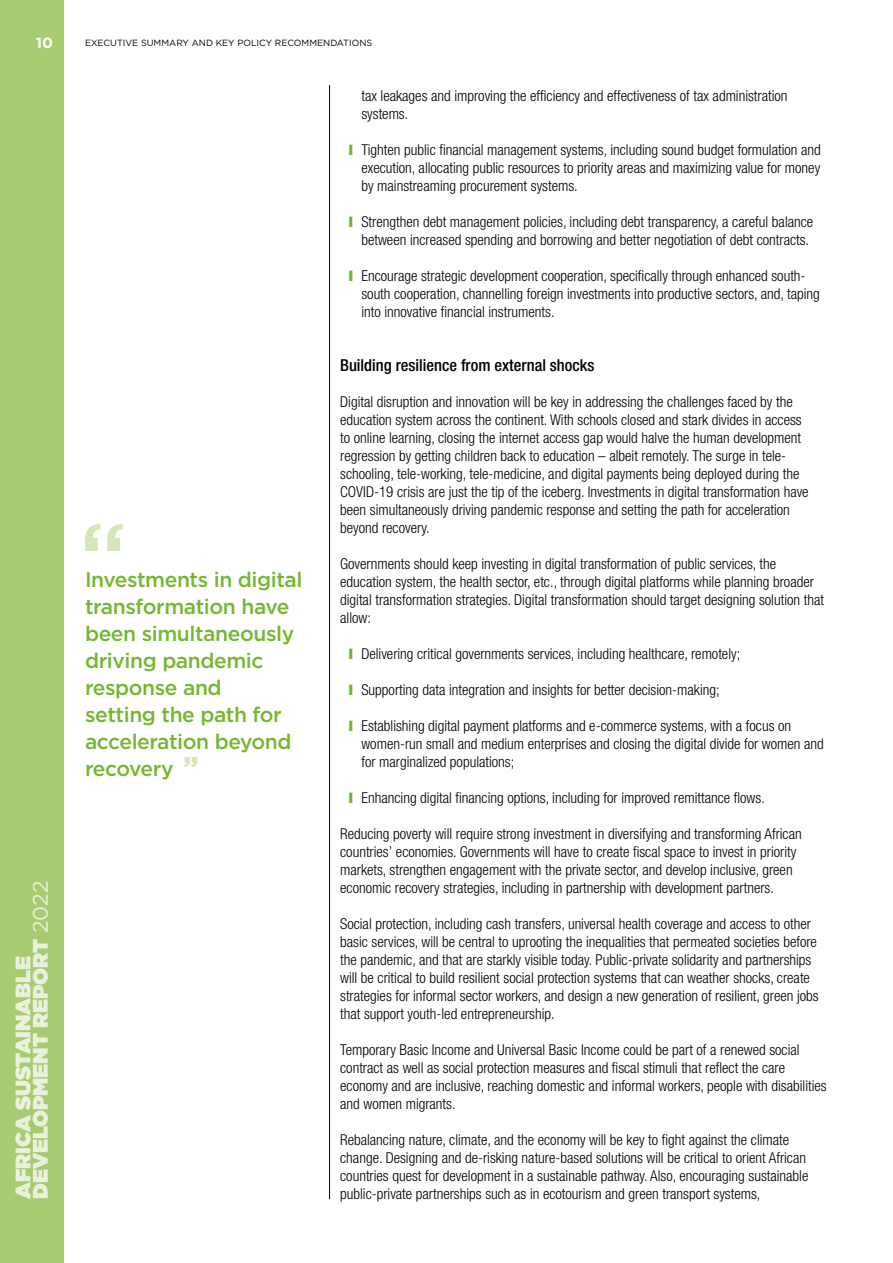
<style>
.page{position:relative;width:893px;height:1263px;background:#fff}
.page>*{position:absolute;margin:0;border:0;box-sizing:border-box;transform-origin:0 0}
.Callouts{font:500 21px/27px "Gotham";letter-spacing:-.02em;color:#75b730}
.t1{font:900 21px/17.2px "Gotham";color:#f1f6e9}
.Pre_-_H2{font:500 condensed 16.5px "Helvetica Neue LT Std";color:#000}
.t2{font:300 condensed 15px/18px "Helvetica Neue LT Std";color:#000}
.t3{font:700 15px "Gotham";color:#fff}
.t4{font:9px "Gotham";color:#000}
.s1{font-weight:400}
.s2{font-weight:900;font-size:27px;color:#d5e6bb}
.s3{color:#75b730}
</style>
<div class="page">
<hr style="left:329px;top:85px;width:1px;height:1114px;background:#000">
<div style="left:0;top:0;width:64px;height:1263px;background:#a7cb70"></div>
<svg style="left:85px;top:524px;width:38px;height:27px"></svg>
<p class="t3" style="left:36px;top:33px;width:19px">10</p>
<h1 class="t1" style="left:14px;top:1199px;width:320px;rotate:-90deg">AFRICA SUSTAINABLE<br>DEVELOPMENT REPORT <span class="s1">2022</span></h1>
<p class="t4" style="left:85px;top:37px;width:288px">EXECUTIVE SUMMARY AND KEY POLICY RECOMMENDATIONS</p>
<p class="Callouts" style="left:85px;top:566px;width:219px">Investments in digital transformation have been simultaneously driving pandemic response and<br>setting the path for acceleration beyond recovery <span class="s2">”</span></p>
<p class="t2" style="left:361px;top:86px;width:428px">tax leakages and improving the efficiency and effectiveness of tax administration systems.</p>
<p class="t2" style="left:361px;top:140px;width:461px;text-align:justify;text-indent:-13px"><span class="s3">❙</span> Tighten public financial management systems, including sound budget formulation and execution, allocating public resources to priority areas and maximizing value for money by mainstreaming procurement systems.</p>
<p class="t2" style="left:349px;top:212px;width:466px;text-align:center"><span class="s3">❙</span> Strengthen debt management policies, including debt transparency, a careful balance between increased spending and borrowing and better negotiation of debt contracts.</p>
<p class="t2" style="left:361px;top:266px;width:460px;text-indent:-13px"><span class="s3">❙</span> Encourage strategic development cooperation, specifically through enhanced south&shy;south cooperation, channelling foreign investments into productive sectors, and, taping into innovative financial instruments.</p>
<p class="Pre_-_H2" style="left:340px;top:355px;width:256px">Building resilience from external shocks</p>
<p class="t2" style="left:340px;top:392px;width:470px">Digital disruption and innovation will be key in addressing the challenges faced by the education system across the continent. With schools closed and stark divides in access to online learning, closing the internet access gap would halve the human development regression by getting children back to education – albeit remotely. The surge in tele&shy;schooling, tele-working, tele-medicine, and digital payments being deployed during the COVID-19 crisis are just the tip of the iceberg. Investments in digital transformation have been simultaneously driving pandemic response and setting the path for acceleration beyond recovery.</p>
<p class="t2" style="left:340px;top:554px;width:485px">Governments should keep investing in digital transformation of public services, the education system, the health sector, etc., through digital platforms while planning broader digital transformation strategies. Digital transformation should target designing solution that allow:</p>
<p class="t2" style="left:349px;top:644px;width:393px"><span class="s3">❙</span> Delivering critical governments services, including healthcare, remotely;</p>
<p class="t2" style="left:349px;top:680px;width:373px"><span class="s3">❙</span> Supporting data integration and insights for better decision-making;</p>
<p class="t2" style="left:361px;top:716px;width:464px;text-indent:-13px"><span class="s3">❙</span> Establishing digital payment platforms and e-commerce systems, with a focus on women-run small and medium enterprises and closing the digital divide for women and for marginalized populations;</p>
<p class="t2" style="left:349px;top:788px;width:418px"><span class="s3">❙</span> Enhancing digital financing options, including for improved remittance flows.</p>
<p class="t2" style="left:340px;top:824px;width:463px">Reducing poverty will require strong investment in diversifying and transforming African countries’ economies. Governments will have to create fiscal space to invest in priority markets, strengthen engagement with the private sector, and develop inclusive, green economic recovery strategies, including in partnership with development partners.</p>
<p class="t2" style="left:340px;top:914px;width:480px">Social protection, including cash transfers, universal health coverage and access to other basic services, will be central to uprooting the inequalities that permeated societies before the pandemic, and that are starkly visible today. Public-private solidarity and partnerships will be critical to build resilient social protection systems that can weather shocks, create strategies for informal sector workers, and design a new generation of resilient, green jobs that support youth-led entrepreneurship.</p>
<p class="t2" style="left:340px;top:1040px;width:488px">Temporary Basic Income and Universal Basic Income could be part of a renewed social contract as well as social protection measures and fiscal stimuli that reflect the care economy and are inclusive, reaching domestic and informal workers, people with disabilities and women migrants.</p>
<p class="t2" style="left:340px;top:1130px;width:470px">Rebalancing nature, climate, and the economy will be key to fight against the climate change. Designing and de-risking nature-based solutions will be critical to orient African countries quest for development in a sustainable pathway. Also, encouraging sustainable public-private partnerships such as in ecotourism and green transport systems,</p>
</div>
